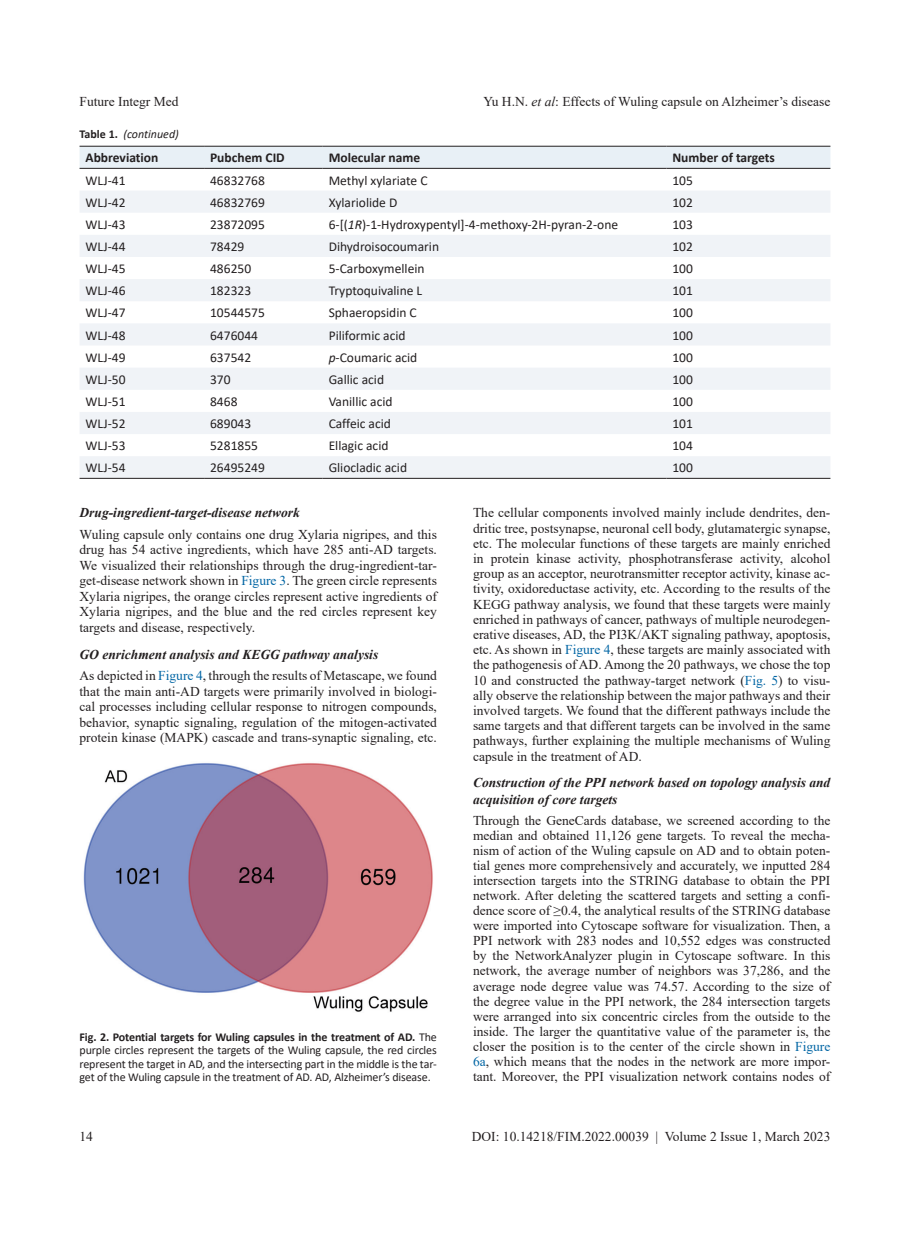
<style>
.page{position:relative;width:919px;height:1238px;background:#fff}
.page>*{position:absolute;margin:0;border:0;box-sizing:border-box;transform-origin:0 0}
.t1{font:13.5px/15px "Times New Roman";color:#231f20;text-align:justify}
.t2{font:13.5px "Calibri";color:#231f20}
.t3{font:italic 700 13.5px/16.2px "Times New Roman";color:#231f20}
.t4{font:700 13.5px "Calibri";color:#231f20}
.t5{font:12px/13.5px "Calibri";letter-spacing:-.01em;color:#231f20;text-align:justify}
.t6{font:italic 12px "Calibri";color:#231f20}
.s1{font-style:italic}
.s2{font-weight:700;font-style:normal}
.s3{color:#0065a4}
.s4{font-weight:700;font-style:italic}
.s5{font-weight:700}
</style>
<div class="page">
<img style="left:83px;top:763px;width:350px;height:249px">
<div style="left:80px;top:147px;width:750px;height:21px;background:#e8f0f6"></div>
<svg style="left:80px;top:191px;width:750px;height:287px;fill:#f0f3f7"></svg>
<hr style="left:80px;top:146px;width:124px;height:1px;background:#231f20">
<hr style="left:80px;top:168px;width:124px;height:1px;background:#231f20">
<hr style="left:204px;top:146px;width:118px;height:1px;background:#231f20">
<hr style="left:204px;top:168px;width:118px;height:1px;background:#231f20">
<hr style="left:322px;top:146px;width:344px;height:1px;background:#231f20">
<hr style="left:322px;top:168px;width:344px;height:1px;background:#231f20">
<hr style="left:666px;top:146px;width:164px;height:1px;background:#231f20">
<hr style="left:666px;top:168px;width:164px;height:1px;background:#231f20">
<hr style="left:80px;top:478px;width:124px;height:1px;background:#231f20">
<hr style="left:204px;top:478px;width:118px;height:1px;background:#231f20">
<hr style="left:322px;top:478px;width:344px;height:1px;background:#231f20">
<hr style="left:666px;top:478px;width:164px;height:1px;background:#231f20">
<p class="t1" style="left:79px;top:93px;width:100px">Future Integr Med</p>
<p class="t1" style="left:483px;top:93px;width:348px">Yu H.N. <span class="s1">et al</span>: Effects of Wuling capsule on Alzheimer’s disease</p>
<p class="t6" style="left:80px;top:126px;width:101px"><span class="s2">Table 1.</span> (continued)</p>
<p class="t4" style="left:86px;top:148px;width:74px">Abbreviation</p>
<p class="t4" style="left:210px;top:148px;width:76px">Pubchem CID</p>
<p class="t4" style="left:328px;top:148px;width:93px">Molecular name</p>
<p class="t4" style="left:672px;top:148px;width:104px">Number of targets</p>
<p class="t2" style="left:86px;top:171px;width:41px">WLJ-41</p>
<p class="t2" style="left:210px;top:171px;width:56px">46832768</p>
<p class="t2" style="left:328px;top:171px;width:100px">Methyl xylariate C</p>
<p class="t2" style="left:672px;top:171px;width:22px">105</p>
<p class="t2" style="left:86px;top:193px;width:41px">WLJ-42</p>
<p class="t2" style="left:210px;top:193px;width:56px">46832769</p>
<p class="t2" style="left:328px;top:193px;width:70px">Xylariolide D</p>
<p class="t2" style="left:672px;top:193px;width:22px">102</p>
<p class="t2" style="left:86px;top:215px;width:41px">WLJ-43</p>
<p class="t2" style="left:210px;top:215px;width:56px">23872095</p>
<p class="t2" style="left:328px;top:215px;width:291px">6-[(<span class="s1">1R</span>)-1-Hydroxypentyl]-4-methoxy-2H-pyran-2-one</p>
<p class="t2" style="left:672px;top:215px;width:22px">103</p>
<p class="t2" style="left:86px;top:237px;width:41px">WLJ-44</p>
<p class="t2" style="left:210px;top:237px;width:36px">78429</p>
<p class="t2" style="left:328px;top:237px;width:112px">Dihydroisocoumarin</p>
<p class="t2" style="left:672px;top:237px;width:22px">102</p>
<p class="t2" style="left:86px;top:259px;width:41px">WLJ-45</p>
<p class="t2" style="left:210px;top:259px;width:43px">486250</p>
<p class="t2" style="left:328px;top:259px;width:97px">5-Carboxymellein</p>
<p class="t2" style="left:672px;top:259px;width:22px">100</p>
<p class="t2" style="left:86px;top:281px;width:41px">WLJ-46</p>
<p class="t2" style="left:210px;top:281px;width:43px">182323</p>
<p class="t2" style="left:328px;top:281px;width:95px">Tryptoquivaline L</p>
<p class="t2" style="left:672px;top:281px;width:22px">101</p>
<p class="t2" style="left:86px;top:303px;width:41px">WLJ-47</p>
<p class="t2" style="left:210px;top:303px;width:56px">10544575</p>
<p class="t2" style="left:328px;top:303px;width:90px">Sphaeropsidin C</p>
<p class="t2" style="left:672px;top:303px;width:22px">100</p>
<p class="t2" style="left:86px;top:325px;width:41px">WLJ-48</p>
<p class="t2" style="left:210px;top:325px;width:49px">6476044</p>
<p class="t2" style="left:328px;top:325px;width:78px">Piliformic acid</p>
<p class="t2" style="left:672px;top:325px;width:22px">100</p>
<p class="t2" style="left:86px;top:348px;width:41px">WLJ-49</p>
<p class="t2" style="left:210px;top:348px;width:43px">637542</p>
<p class="t2" style="left:328px;top:348px;width:90px"><span class="s1">p</span>-Coumaric acid</p>
<p class="t2" style="left:672px;top:348px;width:22px">100</p>
<p class="t2" style="left:86px;top:370px;width:41px">WLJ-50</p>
<p class="t2" style="left:210px;top:370px;width:22px">370</p>
<p class="t2" style="left:328px;top:370px;width:57px">Gallic acid</p>
<p class="t2" style="left:672px;top:370px;width:22px">100</p>
<p class="t2" style="left:86px;top:392px;width:41px">WLJ-51</p>
<p class="t2" style="left:210px;top:392px;width:29px">8468</p>
<p class="t2" style="left:328px;top:392px;width:65px">Vanillic acid</p>
<p class="t2" style="left:672px;top:392px;width:22px">100</p>
<p class="t2" style="left:86px;top:414px;width:41px">WLJ-52</p>
<p class="t2" style="left:210px;top:414px;width:43px">689043</p>
<p class="t2" style="left:328px;top:414px;width:64px">Caffeic acid</p>
<p class="t2" style="left:672px;top:414px;width:22px">101</p>
<p class="t2" style="left:86px;top:436px;width:41px">WLJ-53</p>
<p class="t2" style="left:210px;top:436px;width:49px">5281855</p>
<p class="t2" style="left:328px;top:436px;width:61px">Ellagic acid</p>
<p class="t2" style="left:672px;top:436px;width:22px">104</p>
<p class="t2" style="left:86px;top:458px;width:41px">WLJ-54</p>
<p class="t2" style="left:210px;top:458px;width:56px">26495249</p>
<p class="t2" style="left:328px;top:458px;width:80px">Gliocladic acid</p>
<p class="t2" style="left:672px;top:458px;width:22px">100</p>
<p class="t3" style="left:79px;top:504px;width:222px">Drug-ingredient-target-disease network</p>
<p class="t1" style="left:79px;top:526px;width:359px;line-height:15.5px">Wuling capsule only contains one drug Xylaria nigripes, and this drug has 54 active ingredients, which have 285 anti-AD targets.<br>We visualized their relationships through the drug-ingredient-tar&shy;get-disease network shown in <span class="s3">Figure 3</span>. The green circle represents Xylaria nigripes, the orange circles represent active ingredients of Xylaria nigripes, and the blue and the red circles represent key targets and disease, respectively.</p>
<p class="t1" style="left:79px;top:643px;width:359px;line-height:21.5px"><span class="s4">GO enrichment analysis and KEGG pathway analysis<br></span>As depicted in <span class="s3">Figure 4</span>, through the results of Metascape, we found</p>
<p class="t1" style="left:79px;top:683px;width:359px;line-height:15.5px">that the main anti-AD targets were primarily involved in biologi&shy;cal processes including cellular response to nitrogen compounds, behavior, synaptic signaling, regulation of the mitogen-activated protein kinase (MAPK) cascade and trans-synaptic signaling, etc.</p>
<p class="t5" style="left:79px;top:1029px;width:359px"><span class="s5">Fig. 2. Potential targets for Wuling capsules in the treatment of AD.</span> The purple circles represent the targets of the Wuling capsule, the red circles represent the target in AD, and the intersecting part in the middle is the tar&shy;get of the Wuling capsule in the treatment of AD. AD, Alzheimer’s disease.</p>
<p class="t1" style="left:473px;top:505px;width:359px">The cellular components involved mainly include dendrites, den&shy;dritic tree, postsynapse, neuronal cell body, glutamatergic synapse, etc. The molecular functions of these targets are mainly enriched in protein kinase activity, phosphotransferase activity, alcohol group as an acceptor, neurotransmitter receptor activity, kinase ac&shy;tivity, oxidoreductase activity, etc. According to the results of the KEGG pathway analysis, we found that these targets were mainly enriched in pathways of cancer, pathways of multiple neurodegen&shy;erative diseases, AD, the PI3K/AKT signaling pathway, apoptosis, etc. As shown in <span class="s3">Figure 4</span>, these targets are mainly associated with the pathogenesis of AD. Among the 20 pathways, we chose the top 10 and constructed the pathway-target network (<span class="s3">Fig. 5</span>) to visu&shy;ally observe the relationship between the major pathways and their involved targets. We found that the different pathways include the same targets and that different targets can be involved in the same pathways, further explaining the multiple mechanisms of Wuling capsule in the treatment of AD.</p>
<p class="t3" style="left:473px;top:774px;width:359px">Construction of the PPI network based on topology analysis and acquisition of core targets</p>
<p class="t1" style="left:473px;top:812px;width:359px">Through the GeneCards database, we screened according to the median and obtained 11,126 gene targets. To reveal the mecha&shy;nism of action of the Wuling capsule on AD and to obtain poten&shy;tial genes more comprehensively and accurately, we inputted 284 intersection targets into the STRING database to obtain the PPI network. After deleting the scattered targets and setting a confi&shy;dence score of ≥0.4, the analytical results of the STRING database were imported into Cytoscape software for visualization. Then, a PPI network with 283 nodes and 10,552 edges was constructed by the NetworkAnalyzer plugin in Cytoscape software. In this network, the average number of neighbors was 37,286, and the average node degree value was 74.57. According to the size of the degree value in the PPI network, the 284 intersection targets were arranged into six concentric circles from the outside to the inside. The larger the quantitative value of the parameter is, the closer the position is to the center of the circle shown in <span class="s3">Figure 6a</span>, which means that the nodes in the network are more impor&shy;tant. Moreover, the PPI visualization network contains nodes of</p>
<p class="t1" style="left:79px;top:1128px;width:15px">14</p>
<p class="t1" style="left:471px;top:1128px;width:360px">DOI: 10.14218/FIM.2022.00039 | Volume 2 Issue 1, March 2023</p>
</div>
